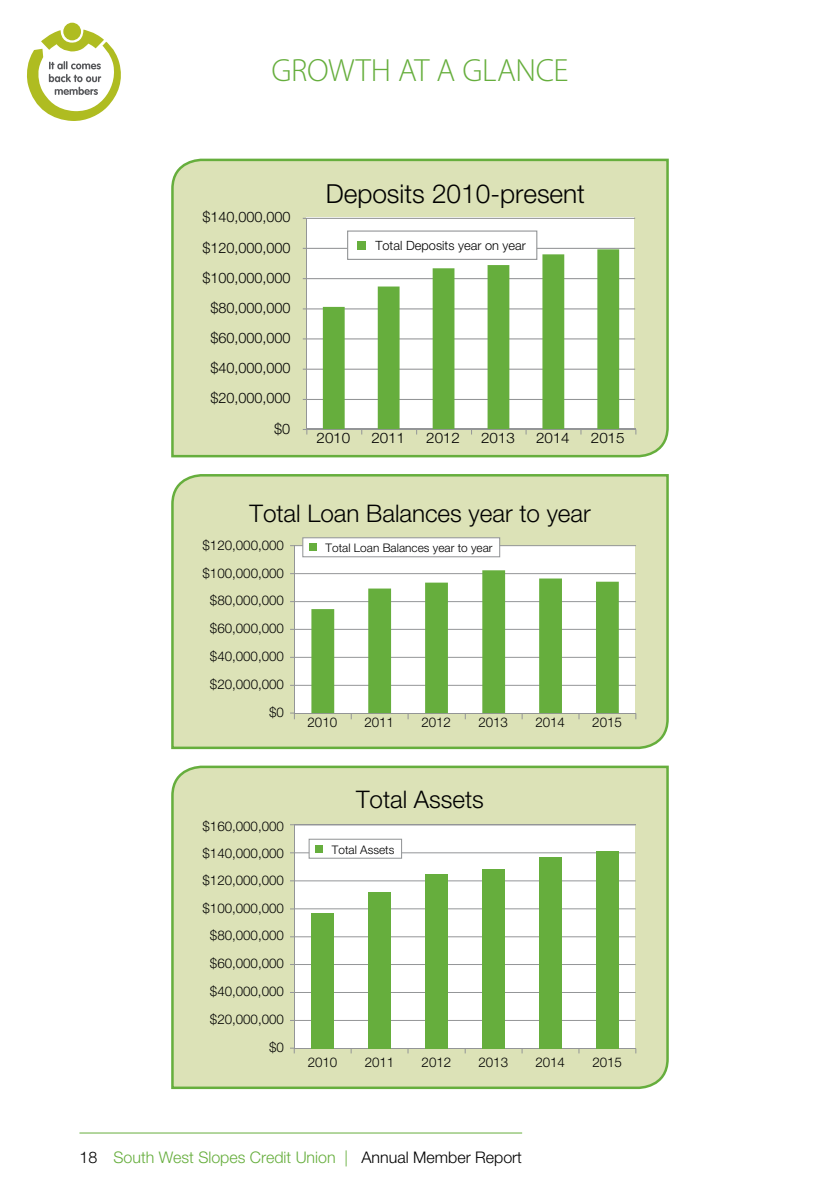
<style>
.page{position:relative;width:840px;height:1191px;background:#fff}
.page>*{position:absolute;margin:0;border:0;box-sizing:border-box;transform-origin:0 0}
.t1{font:300 32.2px "Myriad Pro";letter-spacing:-.01em;color:#66ae3d}
.t2{font:300 26.2px "Helvetica Neue CE";color:#010101}
.t3{font:300 24.2px "Helvetica Neue CE";color:#010101}
.t4{font:300 16px "Helvetica Neue CE";color:#66ae3d}
.t5{font:300 14.4px "Helvetica Neue CE";letter-spacing:-.005em;color:#010101}
.t6{font:300 14.4px "Helvetica Neue CE";letter-spacing:.005em;color:#000;scale:1.05 1}
.t7{font:300 13.4px "Helvetica Neue CE";letter-spacing:-.005em;color:#010101}
.t8{font:300 12.8px "Helvetica Neue CE";color:#010101}
.t9{font:300 11.8px "Helvetica Neue CE";color:#010101}
.s1{color:#000}
</style>
<div class="page">
<hr style="left:79px;top:1132px;width:443px;height:1px;background:#66ae3d">
<div style="left:63px;top:23px;width:18px;height:17px;background:#afbc21;border-radius:50%"></div>
<svg style="left:27px;top:30px;width:94px;height:91px"></svg>
<svg style="left:171px;top:158px;width:498px;height:300px;background:#d6dfb2"></svg>
<div style="left:306px;top:218px;width:328px;height:212px;background:#fff"></div>
<hr style="left:306px;top:218px;width:1px;height:211px;background:#939597">
<hr style="left:307px;top:399px;width:327px;height:1px;background:#939597">
<hr style="left:307px;top:369px;width:327px;height:1px;background:#939597">
<hr style="left:307px;top:338px;width:327px;height:1px;background:#939597">
<hr style="left:307px;top:308px;width:327px;height:1px;background:#939597">
<hr style="left:307px;top:278px;width:327px;height:1px;background:#939597">
<hr style="left:307px;top:248px;width:327px;height:1px;background:#939597">
<hr style="left:307px;top:218px;width:327px;height:1px;background:#939597">
<hr style="left:307px;top:429px;width:327px;height:1px;background:#939597">
<div style="left:347px;top:230px;width:190px;height:30px;background:#fff;border:1px solid #939597"></div>
<div style="left:357px;top:241px;width:8px;height:8px;background:#66ae3d"></div>
<svg style="left:322px;top:249px;width:296px;height:180px"></svg>
<svg style="left:302px;top:429px;width:5px;height:5px"></svg>
<svg style="left:171px;top:474px;width:498px;height:276px;background:#d6dfb1"></svg>
<div style="left:294px;top:546px;width:340px;height:167px;background:#fff"></div>
<hr style="left:293px;top:545px;width:1px;height:168px;background:#939597">
<hr style="left:294px;top:685px;width:341px;height:1px;background:#939597">
<hr style="left:294px;top:657px;width:341px;height:1px;background:#939597">
<hr style="left:294px;top:629px;width:341px;height:1px;background:#939597">
<hr style="left:294px;top:601px;width:341px;height:1px;background:#939597">
<hr style="left:294px;top:573px;width:341px;height:1px;background:#939597">
<hr style="left:294px;top:545px;width:341px;height:1px;background:#939597">
<hr style="left:294px;top:712px;width:341px;height:1px;background:#939597">
<svg style="left:311px;top:570px;width:307px;height:143px"></svg>
<svg style="left:290px;top:712px;width:5px;height:7px"></svg>
<div style="left:302px;top:537px;width:198px;height:20px;background:#fff;border:1px solid #939597"></div>
<div style="left:309px;top:543px;width:7px;height:8px;background:#66ae3d"></div>
<svg style="left:171px;top:765px;width:498px;height:325px;background:#d6dfb2"></svg>
<div style="left:294px;top:824px;width:340px;height:223px;background:#fff"></div>
<hr style="left:293px;top:824px;width:1px;height:224px;background:#939597">
<hr style="left:294px;top:1020px;width:341px;height:1px;background:#939597">
<hr style="left:294px;top:992px;width:341px;height:1px;background:#939597">
<hr style="left:294px;top:964px;width:341px;height:1px;background:#939597">
<hr style="left:294px;top:936px;width:341px;height:1px;background:#939597">
<hr style="left:294px;top:824px;width:341px;height:1px;background:#939597">
<hr style="left:294px;top:852px;width:341px;height:1px;background:#939597">
<hr style="left:294px;top:908px;width:341px;height:1px;background:#939597">
<hr style="left:294px;top:880px;width:341px;height:1px;background:#939597">
<hr style="left:294px;top:1047px;width:341px;height:1px;background:#939597">
<div style="left:308px;top:838px;width:94px;height:20px;background:#fff;border:1px solid #939597"></div>
<div style="left:315px;top:845px;width:8px;height:8px;background:#66ae3d"></div>
<div style="left:595px;top:851px;width:23px;height:197px;background:#66ae3d"></div>
<div style="left:538px;top:857px;width:23px;height:191px;background:#66ae3d"></div>
<div style="left:482px;top:869px;width:22px;height:179px;background:#66ae3d"></div>
<div style="left:425px;top:874px;width:22px;height:174px;background:#66ae3d"></div>
<div style="left:368px;top:892px;width:23px;height:156px;background:#66ae3d"></div>
<div style="left:311px;top:912px;width:23px;height:136px;background:#66ae3d"></div>
<svg style="left:290px;top:1047px;width:4px;height:6px"></svg>
<h1 class="t1" style="left:271px;top:51px;width:298px">GROWTH AT A GLANCE</h1>
<p class="t5" style="left:202px;top:208px;width:89px">$140,000,000</p>
<p class="t5" style="left:202px;top:239px;width:89px">$120,000,000</p>
<p class="t5" style="left:202px;top:269px;width:89px">$100,000,000</p>
<p class="t5" style="left:210px;top:299px;width:81px">$80,000,000</p>
<p class="t5" style="left:210px;top:329px;width:81px">$60,000,000</p>
<p class="t5" style="left:210px;top:359px;width:81px">$40,000,000</p>
<p class="t5" style="left:210px;top:389px;width:81px">$20,000,000</p>
<p class="t5" style="left:274px;top:420px;width:18px">$0</p>
<h2 class="t2" style="left:325px;top:178px;width:261px">Deposits 2010-present</h2>
<p class="t8" style="left:375px;top:238px;width:152px">Total Deposits year on year</p>
<p class="t6" style="left:316px;top:429px;width:34px">2010</p>
<p class="t6" style="left:371px;top:429px;width:34px">2011</p>
<p class="t6" style="left:426px;top:429px;width:34px">2012</p>
<p class="t6" style="left:481px;top:429px;width:34px">2013</p>
<p class="t6" style="left:535px;top:429px;width:34px">2014</p>
<p class="t6" style="left:590px;top:429px;width:34px">2015</p>
<h3 class="t3" style="left:249px;top:499px;width:342px">Total Loan Balances year to year</h3>
<p class="t7" style="left:202px;top:536px;width:83px">$120,000,000</p>
<p class="t7" style="left:202px;top:564px;width:83px">$100,000,000</p>
<p class="t7" style="left:210px;top:592px;width:75px">$80,000,000</p>
<p class="t7" style="left:210px;top:620px;width:75px">$60,000,000</p>
<p class="t7" style="left:210px;top:648px;width:75px">$40,000,000</p>
<p class="t7" style="left:210px;top:676px;width:75px">$20,000,000</p>
<p class="t7" style="left:269px;top:704px;width:16px">$0</p>
<p class="t9" style="left:325px;top:541px;width:168px">Total Loan Balances year to year</p>
<p class="t7" style="left:307px;top:714px;width:31px">2010</p>
<p class="t7" style="left:364px;top:714px;width:31px">2011</p>
<p class="t7" style="left:421px;top:714px;width:31px">2012</p>
<p class="t7" style="left:478px;top:714px;width:31px">2013</p>
<p class="t7" style="left:535px;top:714px;width:31px">2014</p>
<p class="t7" style="left:592px;top:714px;width:31px">2015</p>
<p class="t7" style="left:202px;top:818px;width:83px">$160,000,000</p>
<p class="t7" style="left:202px;top:845px;width:83px">$140,000,000</p>
<p class="t7" style="left:202px;top:872px;width:83px">$120,000,000</p>
<p class="t7" style="left:202px;top:899px;width:83px">$100,000,000</p>
<p class="t7" style="left:210px;top:927px;width:75px">$80,000,000</p>
<p class="t7" style="left:210px;top:955px;width:75px">$60,000,000</p>
<p class="t7" style="left:210px;top:983px;width:75px">$40,000,000</p>
<p class="t7" style="left:210px;top:1011px;width:75px">$20,000,000</p>
<p class="t7" style="left:269px;top:1039px;width:16px">$0</p>
<h3 class="t3" style="left:356px;top:784px;width:129px">Total Assets</h3>
<p class="t9" style="left:331px;top:842px;width:64px">Total Assets</p>
<p class="t7" style="left:307px;top:1054px;width:31px">2010</p>
<p class="t7" style="left:364px;top:1054px;width:31px">2011</p>
<p class="t7" style="left:421px;top:1054px;width:31px">2012</p>
<p class="t7" style="left:478px;top:1054px;width:31px">2013</p>
<p class="t7" style="left:535px;top:1054px;width:31px">2014</p>
<p class="t7" style="left:592px;top:1054px;width:31px">2015</p>
<p class="t4" style="left:79px;top:1147px;width:444px"><span class="s1">18</span> South West Slopes Credit Union | <span class="s1">Annual Member Report</span></p>
</div>
